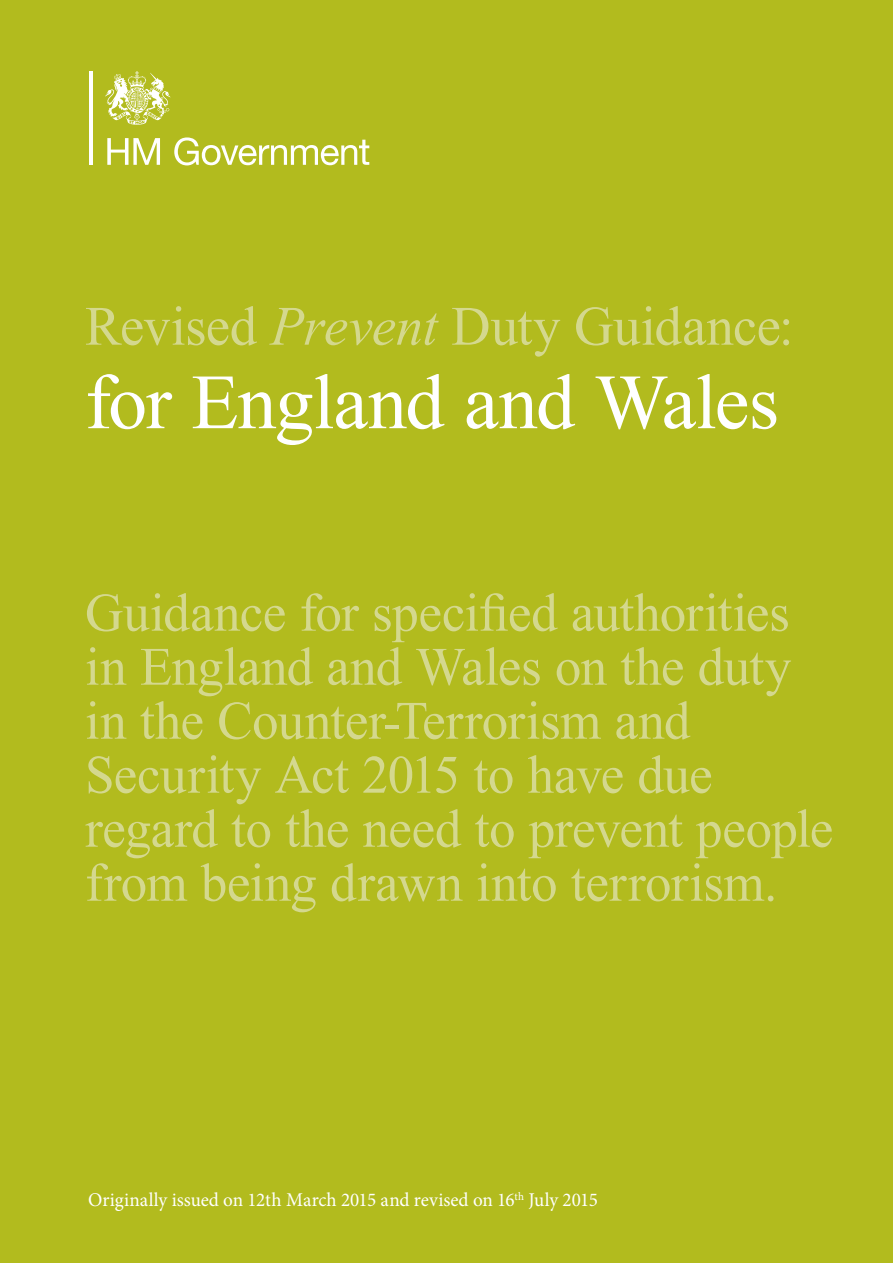
<style>
.page{position:relative;width:893px;height:1263px;background:#b2bb1e}
.page>*{position:absolute;margin:0;border:0;box-sizing:border-box;transform-origin:0 0}
.t1{font:78px "Times New Roman";letter-spacing:-.02em;color:#fff}
.t2{font:55.5px "Times New Roman";letter-spacing:-.005em;color:#d4d88e}
.t3{font:54px/54px "Times New Roman";letter-spacing:-.01em;color:#d4d88e}
.t4{font:19.5px "Minion Pro";letter-spacing:-.005em;color:#fff}
.s1{font-style:italic}
</style>
<div class="page">
<hr style="left:89px;top:71px;width:3px;height:94px;background:#fff">
<svg style="left:107px;top:138px;width:53px;height:27px"></svg>
<svg style="left:174px;top:137px;width:195px;height:28px"></svg>
<svg style="left:105px;top:71px;width:66px;height:54px"></svg>
<p class="t2" style="left:85px;top:289px;width:710px">Revised <span class="s1">Prevent</span> Duty Guidance:</p>
<h1 class="t1" style="left:85px;top:350px;width:695px">for England and Wales</h1>
<p class="t3" style="left:85px;top:585px;width:750px">Guidance for specified authorities in England and Wales on the duty in the Counter-Terrorism and<br>Security Act 2015 to have due regard to the need to prevent people from being drawn into terrorism.</p>
<p class="t4" style="left:88px;top:1187px;width:511px">Originally issued on 12th March 2015 and revised on 16<sup>th</sup> July 2015</p>
</div>
